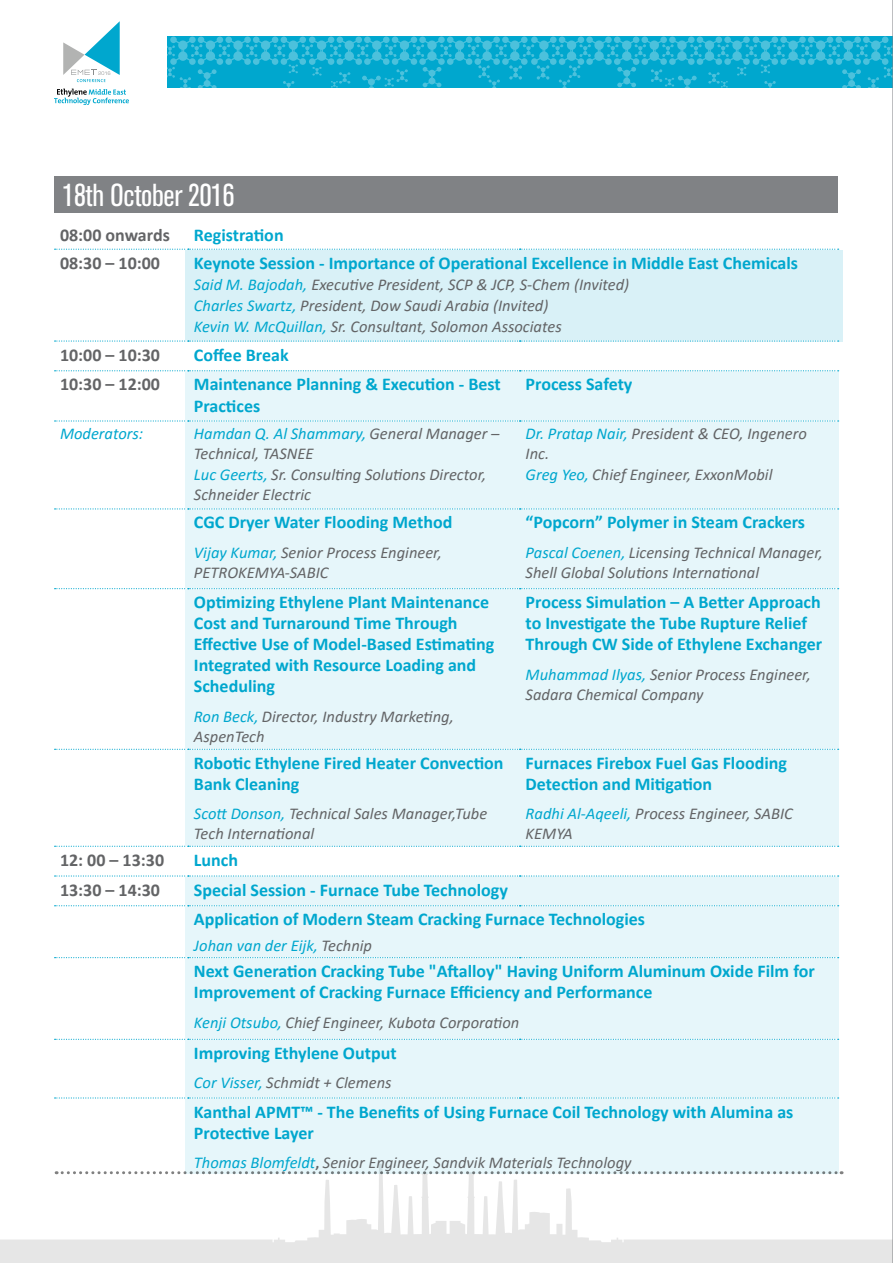
<style>
.page{position:relative;width:893px;height:1263px;background:#fff}
.page>*{position:absolute;margin:0;border:0;box-sizing:border-box;transform-origin:0 0}
.t1{font:condensed 31.5px "Akzidenz Grotesk BQ";letter-spacing:-.01em;color:#fff}
.t2{font:700 18px/21px "Calibri";color:#00a7ce}
.t3{font:700 18px "Calibri";color:#636466}
.t4{font:italic 16.5px/19.8px "Calibri";color:#636466}
.t5{font:italic 16.5px "Calibri";color:#00a7ce}
.s1{color:#00a7ce}
.s2{color:#636466}
.s3{font-weight:700;font-style:normal;font-size:15px}
</style>
<div class="page">
<svg style="left:54px;top:89px;width:75px;height:16px"></svg>
<svg style="left:63px;top:21px;width:57px;height:61px"></svg>
<svg style="left:0;top:1163px;width:892px;height:100px"></svg>
<svg style="left:167px;top:37px;width:725px;height:51px;background:#16aed2"></svg>
<div style="left:186px;top:370px;width:653px;height:476px;background:#e6f6fa"></div>
<div style="left:186px;top:250px;width:657px;height:91px;background:#d9f1f7"></div>
<div style="left:186px;top:876px;width:653px;height:298px;background:#e6f6fa"></div>
<svg style="left:56px;top:1171px;width:786px;height:3px"></svg>
<svg style="left:55px;top:249px;width:784px;height:1px"></svg>
<svg style="left:55px;top:340px;width:784px;height:2px"></svg>
<svg style="left:55px;top:370px;width:784px;height:1px"></svg>
<svg style="left:55px;top:420px;width:784px;height:2px"></svg>
<svg style="left:55px;top:508px;width:784px;height:1px"></svg>
<svg style="left:55px;top:588px;width:784px;height:1px"></svg>
<svg style="left:55px;top:749px;width:784px;height:1px"></svg>
<svg style="left:55px;top:846px;width:784px;height:1px"></svg>
<svg style="left:55px;top:875px;width:784px;height:1px"></svg>
<svg style="left:55px;top:905px;width:784px;height:1px"></svg>
<svg style="left:55px;top:957px;width:784px;height:1px"></svg>
<svg style="left:55px;top:1039px;width:784px;height:1px"></svg>
<svg style="left:55px;top:1097px;width:784px;height:1px"></svg>
<div style="left:54px;top:176px;width:784px;height:37px;background:#808285"></div>
<hr style="left:892px;top:0;width:1px;height:1263px;background:#808285">
<h1 class="t1" style="left:63px;top:177px;width:174px">18th October 2016</h1>
<p class="t3" style="left:60px;top:222px;width:111px">08:00 onwards</p>
<p class="t2" style="left:194px;top:224px;width:91px">Registration</p>
<p class="t3" style="left:60px;top:250px;width:102px">08:30 – 10:00</p>
<p class="t2" style="left:194px;top:252px;width:606px">Keynote Session - Importance of Operational Excellence in Middle East Chemicals</p>
<p class="t4" style="left:194px;top:273px;width:437px;line-height:21px"><span class="s1">Said M. Bajodah,</span> Executive President, SCP &amp; JCP, S-Chem (Invited)<br><span class="s1">Charles Swartz,</span> President, Dow Saudi Arabia (Invited)<br><span class="s1">Kevin W. McQuillan,</span> Sr. Consultant, Solomon Associates</p>
<p class="t3" style="left:60px;top:342px;width:102px">10:00 – 10:30</p>
<p class="t2" style="left:194px;top:343px;width:96px">Coffee Break</p>
<p class="t3" style="left:60px;top:372px;width:102px">10:30 – 12:00</p>
<p class="t2" style="left:194px;top:373px;width:308px;line-height:21.6px">Maintenance Planning &amp; Execution - Best<br>Practices</p>
<p class="t2" style="left:526px;top:373px;width:108px">Process Safety</p>
<p class="t5" style="left:60px;top:422px;width:85px">Moderators:</p>
<p class="t4" style="left:194px;top:423px;width:307px;line-height:20.2px"><span class="s1">Hamdan Q. Al Shammary,</span> General Manager –<br>Technical, TASNEE<br><span class="s1">Luc Geerts,</span> Sr. Consulting Solutions Director,<br>Schneider Electric</p>
<p class="t4" style="left:526px;top:423px;width:283px;line-height:20.4px"><span class="s1">Dr. Pratap Nair,</span> President &amp; CEO, Ingenero<br>Inc.<br><span class="s1">Greg Yeo,</span> Chief Engineer, ExxonMobil</p>
<p class="t2" style="left:194px;top:511px;width:260px">CGC Dryer Water Flooding Method</p>
<p class="t4" style="left:194px;top:542px;width:249px"><span class="s1">Vijay Kumar,</span> Senior Process Engineer,<br>PETROKEMYA-SABIC</p>
<p class="t2" style="left:526px;top:511px;width:281px">“Popcorn” Polymer in Steam Crackers</p>
<p class="t4" style="left:526px;top:542px;width:299px"><span class="s1">Pascal Coenen,</span> Licensing Technical Manager,<br>Shell Global Solutions International</p>
<p class="t2" style="left:194px;top:591px;width:302px">Optimizing Ethylene Plant Maintenance<br>Cost and Turnaround Time Through<br>Effective Use of Model-Based Estimating<br>Integrated with Resource Loading and<br>Scheduling</p>
<p class="t4" style="left:194px;top:706px;width:261px"><span class="s1">Ron Beck,</span> Director, Industry Marketing,<br>AspenTech</p>
<p class="t2" style="left:194px;top:752px;width:311px">Robotic Ethylene Fired Heater Convection<br>Bank Cleaning</p>
<p class="t4" style="left:194px;top:803px;width:295px"><span class="s1">Scott Donson,</span> Technical Sales Manager,Tube<br>Tech International</p>
<p class="t2" style="left:526px;top:591px;width:298px">Process Simulation – A Better Approach to Investigate the Tube Rupture Relief<br>Through CW Side of Ethylene Exchanger</p>
<p class="t4" style="left:526px;top:664px;width:287px"><span class="s1">Muhammad Ilyas,</span> Senior Process Engineer,<br>Sadara Chemical Company</p>
<p class="t2" style="left:526px;top:752px;width:263px">Furnaces Firebox Fuel Gas Flooding<br>Detection and Mitigation</p>
<p class="t4" style="left:526px;top:803px;width:269px"><span class="s1">Radhi Al-Aqeeli,</span> Process Engineer, SABIC<br>KEMYA</p>
<p class="t3" style="left:60px;top:847px;width:106px">12: 00 – 13:30</p>
<p class="t2" style="left:194px;top:849px;width:46px">Lunch</p>
<p class="t3" style="left:60px;top:877px;width:102px">13:30 – 14:30</p>
<p class="t2" style="left:194px;top:874px;width:453px;line-height:29.7px">Special Session - Furnace Tube Technology<br>Application of Modern Steam Cracking Furnace Technologies</p>
<p class="t5" style="left:194px;top:933px;width:180px">Johan van der Eijk, <span class="s2">Technip</span></p>
<p class="t2" style="left:194px;top:960px;width:622px">Next Generation Cracking Tube "Aftalloy" Having Uniform Aluminum Oxide Film for<br>Improvement of Cracking Furnace Efficiency and Performance</p>
<p class="t4" style="left:194px;top:1011px;width:327px"><span class="s1">Kenji Otsubo,</span> Chief Engineer, Kubota Corporation</p>
<p class="t2" style="left:194px;top:1042px;width:204px">Improving Ethylene Output</p>
<p class="t4" style="left:194px;top:1072px;width:199px"><span class="s1">Cor Visser,</span> Schmidt + Clemens</p>
<p class="t2" style="left:194px;top:1100px;width:601px">Kanthal APMT™ - The Benefits of Using Furnace Coil Technology with Alumina as<br>Protective Layer</p>
<p class="t4" style="left:194px;top:1152px;width:439px"><span class="s1">Thomas Blomfeldt</span><span class="s3">,</span> Senior Engineer, Sandvik Materials Technology</p>
</div>
